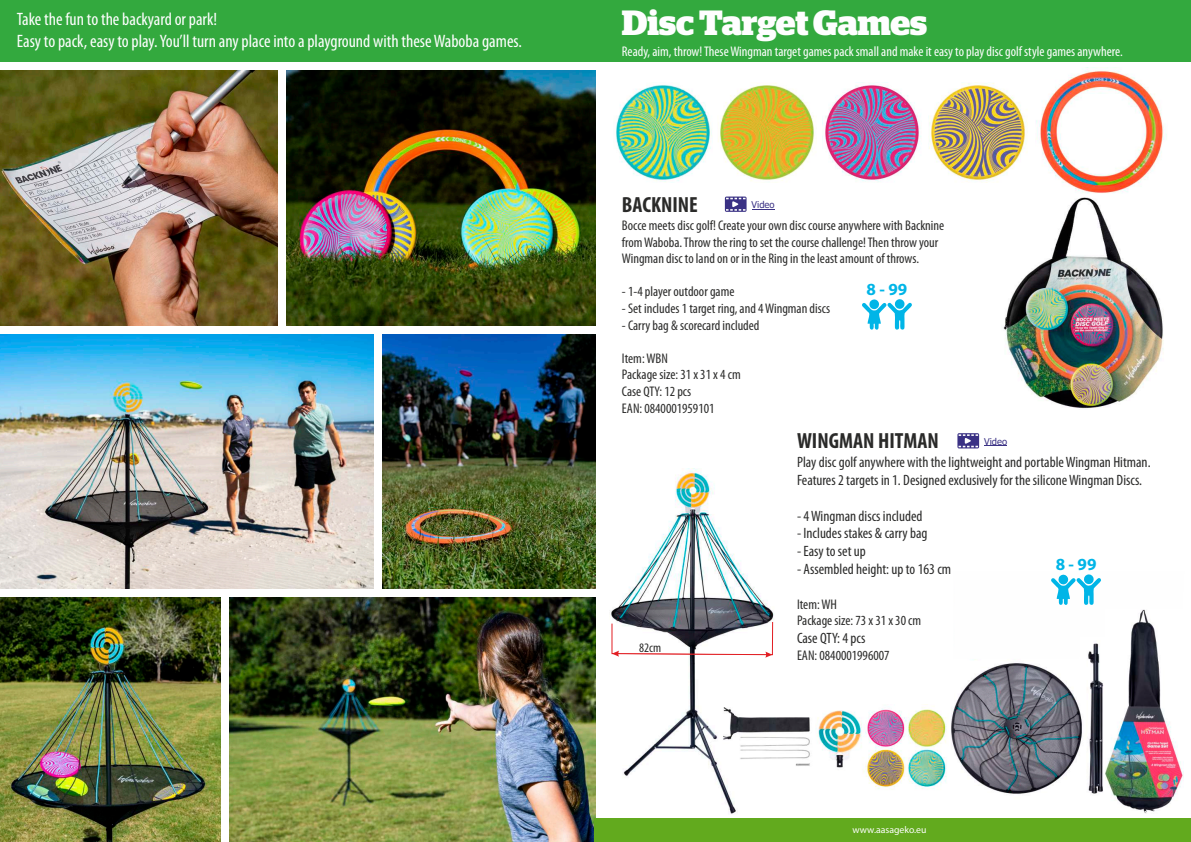
<style>
.page{position:relative;width:1191px;height:842px;background:#fff}
.page>*{position:absolute;margin:0;border:0;box-sizing:border-box;transform-origin:0 0}
.t1{font:700 35px "Stag";color:#fefefe}
.t2{font:700 condensed 22px "Myriad Pro";color:#2a2a29}
.t3{font:condensed 18px/21.3px "Myriad Pro";color:#fefefe}
.t4{font:700 17.1px "Myriad Pro";color:#00b5e7}
.t5{font:condensed 15px/17.8px "Myriad Pro";color:#2a2a29}
.t6{font:condensed 14px/16.6px "Myriad Pro";color:#2a2a29}
.t7{font:condensed 14px "Myriad Pro";color:#fefefe}
.t8{font:condensed 13px "Myriad Pro";color:#2a2a29}
.t9{font:9.8px "Myriad Pro";color:#fefefe}
.t10{font:9.4px "Tahoma";color:#3a3184}
</style>
<div class="page">
<div style="left:0;top:0;width:1191px;height:62px;background:#33a93e"></div>
<img style="left:0;top:71px;width:278px;height:254px">
<img style="left:286px;top:71px;width:309px;height:254px">
<img style="left:0;top:334px;width:373px;height:255px">
<img style="left:382px;top:334px;width:213px;height:255px">
<img style="left:0;top:598px;width:220px;height:244px">
<img style="left:229px;top:597px;width:366px;height:245px">
<img style="left:1003px;top:197px;width:161px;height:212px">
<img style="left:1036px;top:70px;width:131px;height:124px">
<img style="left:616px;top:85px;width:96px;height:97px">
<img style="left:718px;top:83px;width:97px;height:98px">
<img style="left:822px;top:83px;width:99px;height:99px">
<img style="left:928px;top:83px;width:99px;height:99px">
<img style="left:951px;top:659px;width:233px;height:135px">
<img style="left:611px;top:469px;width:163px;height:345px">
<img style="left:717px;top:704px;width:230px;height:86px">
<div style="left:594px;top:818px;width:597px;height:24px;background:#62aa1e"></div>
<img style="left:1105px;top:659px;width:78px;height:155px">
<svg style="left:611px;top:621px;width:162px;height:37px"></svg>
<svg style="left:862px;top:299px;width:50px;height:31px"></svg>
<svg style="left:1051px;top:574px;width:107px;height:85px"></svg>
<svg style="left:725px;top:197px;width:49px;height:15px"></svg>
<svg style="left:957px;top:433px;width:50px;height:15px"></svg>
<p class="t3" style="left:17px;top:10px;width:506px">Take the fun to the backyard or park!<br>Easy to pack, easy to play. You’ll turn any place into a playground with these Waboba games.</p>
<h1 class="t1" style="left:622px;top:7px;width:307px">Disc Target Games</h1>
<p class="t7" style="left:622px;top:46px;width:502px">Ready, aim, throw! These Wingman target games pack small and make it easy to play disc golf style games anywhere.</p>
<h2 class="t2" style="left:622px;top:195px;width:77px">BACKNINE</h2>
<p class="t6" style="left:622px;top:218px;width:324px">Bocce meets disc golf! Create your own disc course anywhere with Backnine from Waboba. Throw the ring to set the course challenge! Then throw your<br>Wingman disc to land on or in the Ring in the least amount of throws.</p>
<p class="t6" style="left:622px;top:285px;width:114px">- 1-4 player outdoor game</p>
<p class="t6" style="left:622px;top:301px;width:210px">- Set includes 1 target ring, and 4 Wingman discs</p>
<p class="t6" style="left:622px;top:318px;width:139px">- Carry bag &amp; scorecard included</p>
<p class="t6" style="left:622px;top:351px;width:120px">Item: WBN<br>Package size: 31 x 31 x 4 cm<br>Case QTY: 12 pcs<br>EAN: 0840001959101</p>
<p class="t10" style="left:751px;top:201px;width:24px">Video</p>
<p class="t4" style="left:866px;top:282px;width:42px">8 - 99</p>
<h2 class="t2" style="left:797px;top:431px;width:143px">WINGMAN HITMAN</h2>
<p class="t10" style="left:984px;top:437px;width:24px">Video</p>
<p class="t5" style="left:797px;top:455px;width:355px">Play disc golf anywhere with the lightweight and portable Wingman Hitman.<br>Features 2 targets in 1. Designed exclusively for the silicone Wingman Discs.</p>
<p class="t8" style="left:639px;top:642px;width:23px">82cm</p>
<p class="t5" style="left:797px;top:508px;width:127px">- 4 Wingman discs included</p>
<p class="t5" style="left:797px;top:526px;width:132px">- Includes stakes &amp; carry bag</p>
<p class="t5" style="left:797px;top:543px;width:70px">- Easy to set up</p>
<p class="t5" style="left:797px;top:561px;width:156px">- Assembled height: up to 163 cm</p>
<p class="t6" style="left:797px;top:597px;width:42px">Item: WH</p>
<p class="t6" style="left:797px;top:613px;width:126px">Package size: 73 x 31 x 30 cm</p>
<p class="t5" style="left:797px;top:630px;width:70px">Case QTY: 4 pcs</p>
<p class="t6" style="left:797px;top:648px;width:94px">EAN: 0840001996007</p>
<p class="t9" style="left:852px;top:825px;width:75px">www.aasageko.eu</p>
<p class="t4" style="left:1055px;top:557px;width:42px">8 - 99</p>
</div>
